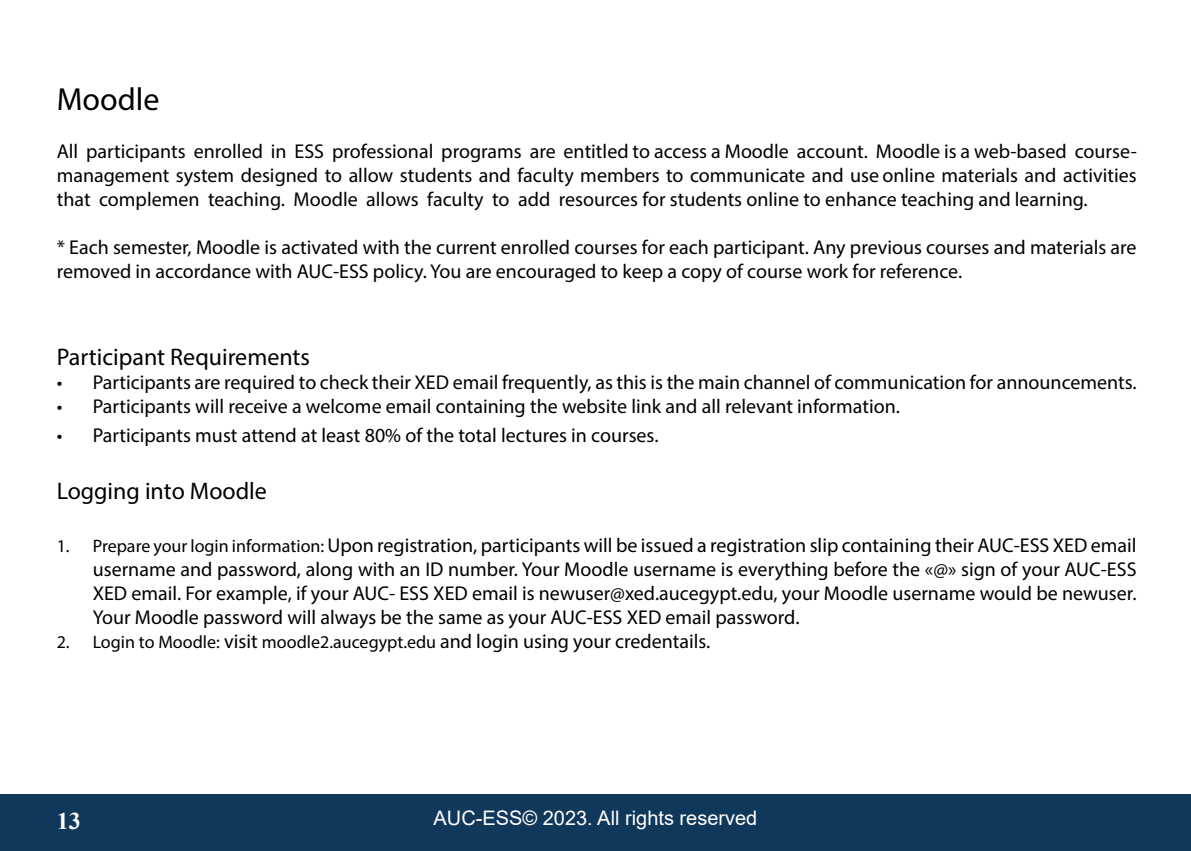
<style>
.page{position:relative;width:1191px;height:851px;background:#fff}
.page>*{position:absolute;margin:0;border:0;box-sizing:border-box;transform-origin:0 0}
.t1{font:32px "Myriad Pro";color:#000}
.t2{font:24px "Myriad Pro";color:#000}
.t3{font:700 24px "Times New Roman";color:#fff}
.t4{font:20px/24px "Myriad Pro";color:#000;text-align:justify}
.t5{font:20px "Arial";color:#fff}
.t6{font:18px "Myriad Pro";color:#000}
.s1{font-size:18px}
.s2{font-size:20px}
</style>
<div class="page">
<div style="left:0;top:794px;width:1191px;height:56px;background:#0f385a"></div>
<h1 class="t1" style="left:57px;top:80px;width:104px">Moodle</h1>
<p class="t4" style="left:57px;top:139px;width:1081px">All participants enrolled in ESS professional programs are entitled to access a Moodle account. Moodle is a web-based course&shy;management system designed to allow students and faculty members to communicate and use online materials and activities that complemen teaching. Moodle allows faculty to add resources for students online to enhance teaching and learning.</p>
<p class="t4" style="left:57px;top:235px;width:1081px">* Each semester, Moodle is activated with the current enrolled courses for each participant. Any previous courses and materials are removed in accordance with AUC-ESS policy. You are encouraged to keep a copy of course work for reference.</p>
<p class="t2" style="left:57px;top:342px;width:255px">Participant Requirements</p>
<p class="t4" style="left:57px;top:369px;width:1081px">• Participants are required to check their XED email frequently, as this is the main channel of communication for announcements.</p>
<p class="t4" style="left:57px;top:393px;width:844px">• Participants will receive a welcome email containing the website link and all relevant information.</p>
<p class="t4" style="left:57px;top:422px;width:603px">• Participants must attend at least 80% of the total lectures in courses.</p>
<p class="t2" style="left:57px;top:476px;width:212px">Logging into Moodle</p>
<p class="t4" style="left:93px;top:533px;width:1045px;text-indent:-36px"><span class="s1">1. Prepare your login information:</span> Upon registration, participants will be issued a registration slip containing their AUC-ESS XED email username and password, along with an ID number. Your Moodle username is everything before the «@» sign of your AUC-ESS XED email. For example, if your AUC- ESS XED email is newuser@xed.aucegypt.edu, your Moodle username would be newuser.<br>Your Moodle password will always be the same as your AUC-ESS XED email password.</p>
<p class="t6" style="left:57px;top:631px;width:655px">2. Login to Moodle: <span class="s2">visit</span> moodle2.aucegypt.edu <span class="s2">and login using your credentails.</span></p>
<p class="t3" style="left:57px;top:803px;width:25px">13</p>
<p class="t5" style="left:433px;top:803px;width:325px">AUC-ESS© 2023. All rights reserved</p>
</div>
